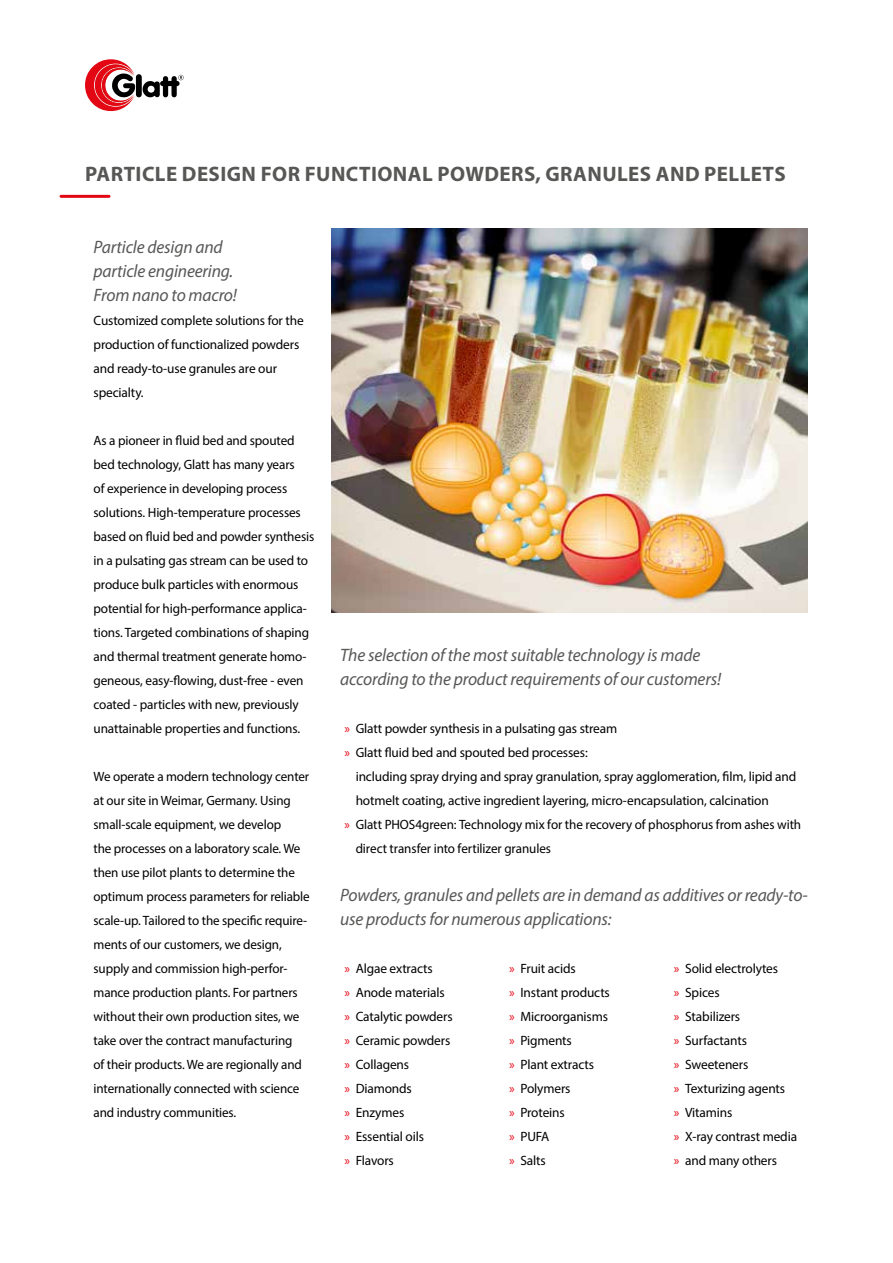
<style>
.page{position:relative;width:893px;height:1263px;background:#fff}
.page>*{position:absolute;margin:0;border:0;box-sizing:border-box;transform-origin:0 0}
.t1{font:700 21px "Myriad Pro";letter-spacing:.02em;color:#575756}
.t2{font:italic 18px/24px "Myriad Pro";letter-spacing:-.01em;color:#575756}
.t3{font:13.5px/24px "Myriad Pro";letter-spacing:-.01em;color:#000}
.s1{color:#e30613}
</style>
<div class="page">
<svg style="left:85px;top:59px;width:99px;height:52px"></svg>
<hr style="left:61px;top:195px;width:48px;height:3px;background:#e30613">
<img style="left:332px;top:229px;width:476px;height:384px">
<h1 class="t1" style="left:85px;top:160px;width:700px">PARTICLE DESIGN FOR FUNCTIONAL POWDERS, GRANULES AND PELLETS</h1>
<h2 class="t2" style="left:94px;top:234px;width:145px">Particle design and particle engineering.<br>From nano to macro!</h2>
<p class="t3" style="left:94px;top:308px;width:212px">Customized complete solutions for the production of functionalized powders and ready-to-use granules are our specialty.</p>
<p class="t3" style="left:94px;top:428px;width:222px">As a pioneer in fluid bed and spouted bed technology, Glatt has many years<br>of experience in developing process solutions. High-temperature processes based on fluid bed and powder synthesis in a pulsating gas stream can be used to produce bulk particles with enormous potential for high-performance applica&shy;tions. Targeted combinations of shaping and thermal treatment generate homo&shy;geneous, easy-flowing, dust-free - even coated - particles with new, previously unattainable properties and functions.</p>
<p class="t3" style="left:94px;top:764px;width:218px">We operate a modern technology center at our site in Weimar, Germany. Using small-scale equipment, we develop<br>the processes on a laboratory scale. We then use pilot plants to determine the optimum process parameters for reliable scale-up. Tailored to the specific require&shy;ments of our customers, we design, supply and commission high-perfor&shy;mance production plants. For partners without their own production sites, we take over the contract manufacturing<br>of their products. We are regionally and internationally connected with science and industry communities.</p>
<h2 class="t2" style="left:340px;top:642px;width:382px">The selection of the most suitable technology is made according to the product requirements of our customers!</h2>
<p class="t3" style="left:344px;top:716px;width:274px"><span class="s1">»</span> Glatt powder synthesis in a pulsating gas stream <span class="s1">»</span> Glatt fluid bed and spouted bed processes:</p>
<p class="t3" style="left:356px;top:764px;width:442px">including spray drying and spray granulation, spray agglomeration, film, lipid and</p>
<p class="t3" style="left:356px;top:788px;width:415px">hotmelt coating, active ingredient layering, micro-encapsulation, calcination</p>
<p class="t3" style="left:344px;top:812px;width:458px"><span class="s1">»</span> Glatt PHOS4green: Technology mix for the recovery of phosphorus from ashes with</p>
<p class="t3" style="left:356px;top:836px;width:197px">direct transfer into fertilizer granules</p>
<h2 class="t2" style="left:340px;top:882px;width:469px">Powders, granules and pellets are in demand as additives or ready-to&shy;use products for numerous applications:</h2>
<p class="t3" style="left:344px;top:956px;width:110px"><span class="s1">»</span> Algae extracts<br><span class="s1">»</span> Anode materials <span class="s1">»</span> Catalytic powders <span class="s1">»</span> Ceramic powders <span class="s1">»</span> Collagens<br><span class="s1">»</span> Diamonds<br><span class="s1">»</span> Enzymes<br><span class="s1">»</span> Essential oils<br><span class="s1">»</span> Flavors</p>
<p class="t3" style="left:509px;top:956px;width:102px"><span class="s1">»</span> Fruit acids<br><span class="s1">»</span> Instant products <span class="s1">»</span> Microorganisms <span class="s1">»</span> Pigments<br><span class="s1">»</span> Plant extracts<br><span class="s1">»</span> Polymers<br><span class="s1">»</span> Proteins<br><span class="s1">»</span> PUFA<br><span class="s1">»</span> Salts</p>
<p class="t3" style="left:674px;top:956px;width:125px"><span class="s1">»</span> Solid electrolytes<br><span class="s1">»</span> Spices<br><span class="s1">»</span> Stabilizers<br><span class="s1">»</span> Surfactants<br><span class="s1">»</span> Sweeteners<br><span class="s1">»</span> Texturizing agents<br><span class="s1">»</span> Vitamins<br><span class="s1">»</span> X-ray contrast media <span class="s1">»</span> and many others</p>
</div>
